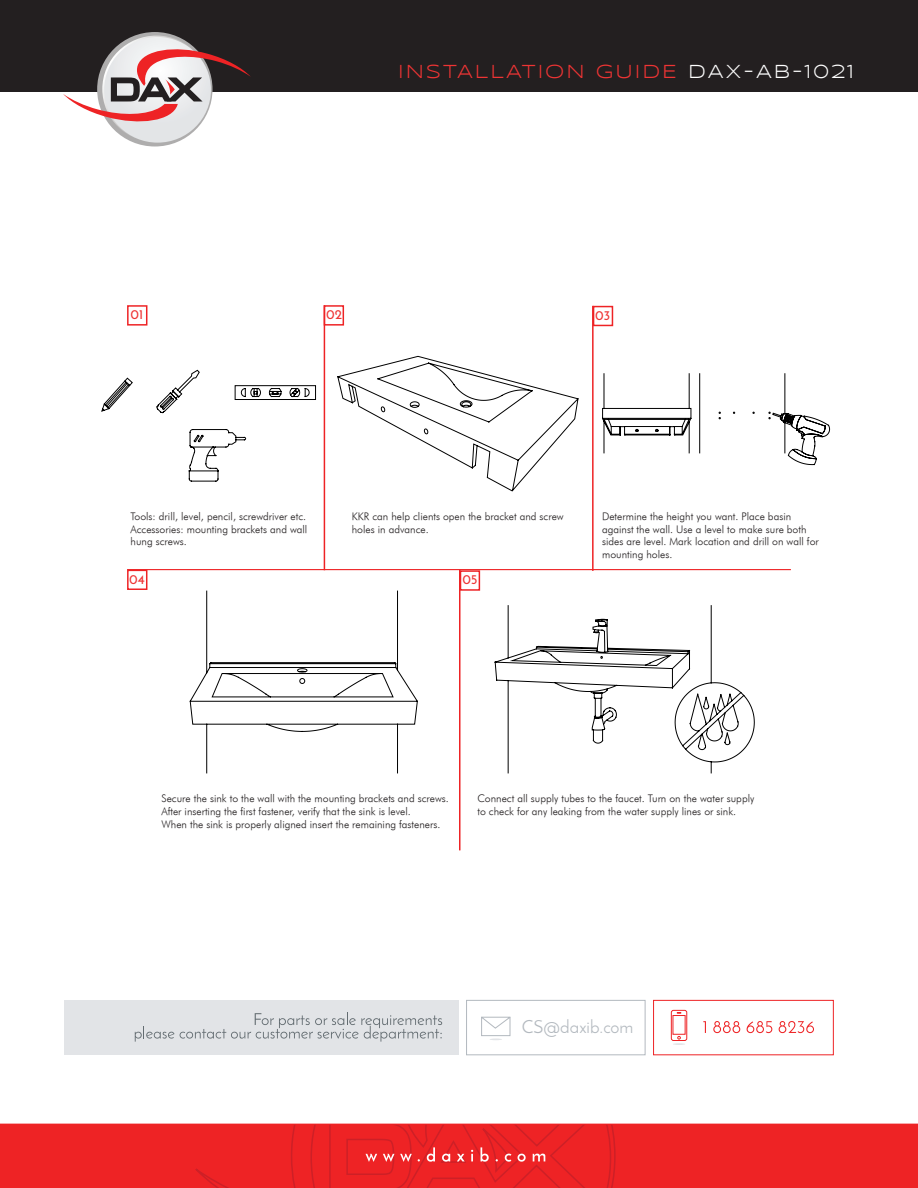
<style>
.page{position:relative;width:918px;height:1188px;background:#fff}
.page>*{position:absolute;margin:0;border:0;box-sizing:border-box;transform-origin:0 0}
.t1{font:19.5px "Syncopate";letter-spacing:.1em;color:#ee3434}
.t2{font:18px "Josefin Sans";color:#b3b9bf}
.t3{font:600 13.5px "Josefin Sans";color:#ee3434}
.t4{font:italic 10.5px/12.6px "Futura";color:#231f20}
.s1{color:#fff}
</style>
<div class="page">
<div style="left:0;top:1124px;width:918px;height:64px;background:#ee2325"></div>
<svg style="left:195px;top:1125px;width:421px;height:63px"></svg>
<div style="left:0;top:0;width:918px;height:91px;background:#231f20"></div>
<svg style="left:63px;top:36px;width:188px;height:107px"></svg>
<hr style="left:127px;top:569px;width:664px;height:1px;background:#ee2325">
<div style="left:64px;top:1000px;width:395px;height:55px;background:#e2e4e7"></div>
<div style="left:653px;top:1000px;width:181px;height:55px;border:1px solid #ee2325"></div>
<svg style="left:135px;top:1012px;width:307px;height:30px"></svg>
<svg style="left:703px;top:1021px;width:3px;height:12px"></svg>
<svg style="left:713px;top:1021px;width:27px;height:12px"></svg>
<svg style="left:747px;top:1021px;width:25px;height:12px"></svg>
<svg style="left:779px;top:1021px;width:35px;height:12px"></svg>
<svg style="left:671px;top:1010px;width:17px;height:35px"></svg>
<svg style="left:481px;top:1016px;width:30px;height:24px"></svg>
<div style="left:466px;top:1000px;width:179px;height:55px;border:1px solid #b3b9bf"></div>
<hr style="left:324px;top:305px;width:1px;height:265px;background:#ee2325">
<hr style="left:592px;top:306px;width:2px;height:265px;background:#ee2325">
<hr style="left:459px;top:570px;width:1px;height:280px;background:#ee2325">
<svg style="left:101px;top:369px;width:215px;height:113px"></svg>
<svg style="left:337px;top:356px;width:242px;height:136px"></svg>
<svg style="left:602px;top:373px;width:228px;height:93px"></svg>
<svg style="left:189px;top:590px;width:229px;height:184px"></svg>
<svg style="left:494px;top:605px;width:261px;height:169px"></svg>
<div style="left:127px;top:305px;width:20px;height:21px;border:2px solid #ee2325"></div>
<div style="left:127px;top:570px;width:20px;height:20px;border:2px solid #ee2325"></div>
<div style="left:460px;top:570px;width:20px;height:21px;border:2px solid #ee2325"></div>
<div style="left:324px;top:305px;width:20px;height:21px;border:2px solid #ee2325"></div>
<div style="left:593px;top:306px;width:20px;height:20px;border:2px solid #ee2325"></div>
<p class="t1" style="left:398px;top:61px;width:458px">INSTALLATION GUIDE <span class="s1">DAX-AB-1021</span></p>
<p class="t3" style="left:131px;top:306px;width:14px">01</p>
<p class="t3" style="left:326px;top:306px;width:17px">02</p>
<p class="t3" style="left:595px;top:307px;width:16px">03</p>
<p class="t4" style="left:131px;top:510px;width:177px">Tools: drill, level, pencil, screwdriver etc.</p>
<p class="t4" style="left:131px;top:523px;width:178px">Accessories: mounting brackets and wall hung screws.</p>
<p class="t4" style="left:352px;top:510px;width:214px">KKR can help clients open the bracket and screw holes in advance.</p>
<p class="t4" style="left:602px;top:510px;width:218px">Determine the height you want. Place basin against the wall. Use a level to make sure both sides are level. Mark location and drill on wall for mounting holes.</p>
<p class="t3" style="left:129px;top:571px;width:17px">04</p>
<p class="t3" style="left:462px;top:571px;width:16px">05</p>
<p class="t4" style="left:161px;top:792px;width:289px">Secure the sink to the wall with the mounting brackets and screws.</p>
<p class="t4" style="left:161px;top:805px;width:251px">After inserting the first fastener, verify that the sink is level.</p>
<p class="t4" style="left:161px;top:818px;width:281px">When the sink is properly aligned insert the remaining fasteners.</p>
<p class="t4" style="left:477px;top:792px;width:278px">Connect all supply tubes to the faucet. Turn on the water supply to check for any leaking from the water supply lines or sink.</p>
<h2 class="t2" style="left:522px;top:1016px;width:113px">CS@daxib.com</h2>
</div>
